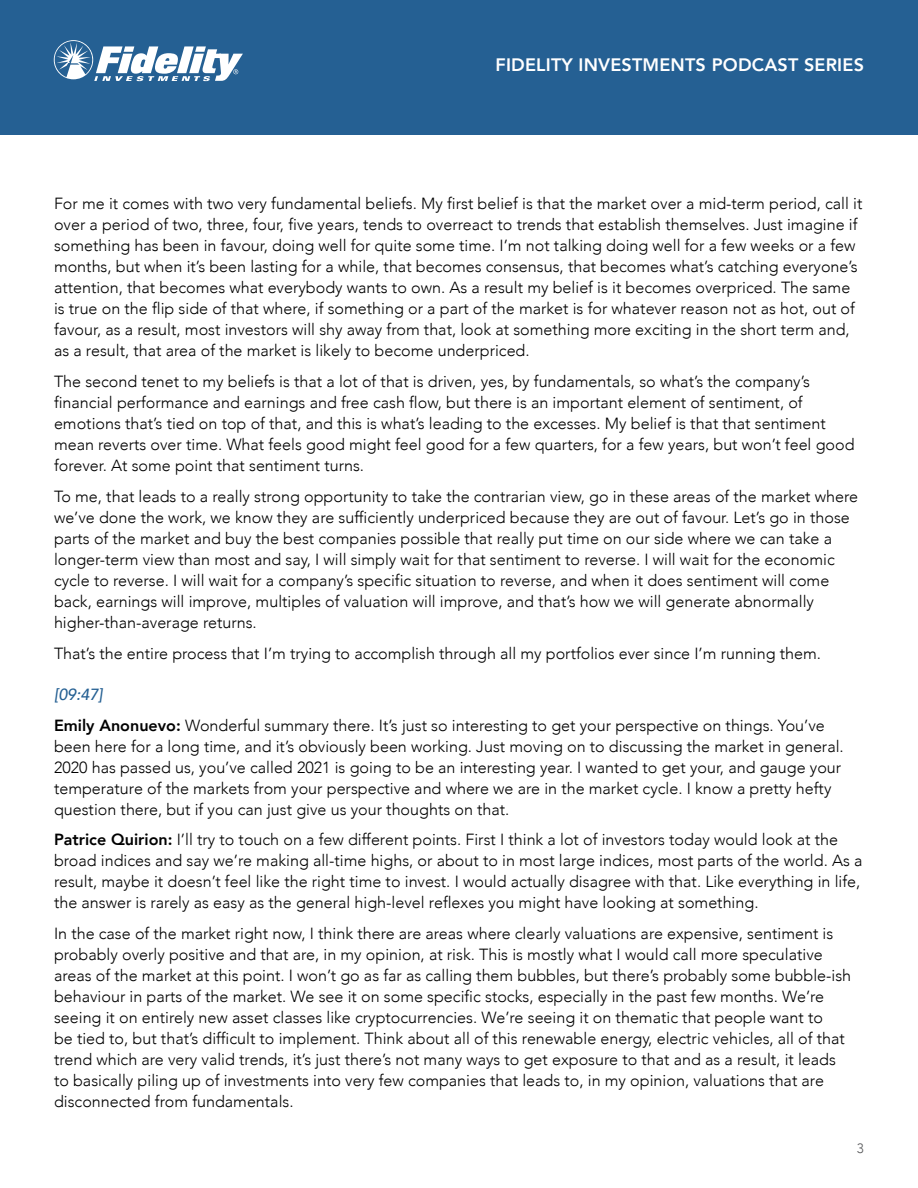
<style>
.page{position:relative;width:918px;height:1188px;background:#fff}
.page>*{position:absolute;margin:0;border:0;box-sizing:border-box;transform-origin:0 0}
.t1{font:800 18px "Avenir";letter-spacing:.01em;color:#fff}
.t2{font:300 16.2px/21px "Avenir";color:#000}
.t3{font:300 13.5px "Avenir";color:#58595b}
.s1{font-weight:500;font-style:italic;color:#256093}
.s2{font-weight:800}
</style>
<div class="page">
<div style="left:0;top:0;width:918px;height:135px;background:#256093"></div>
<svg style="left:54px;top:40px;width:189px;height:41px"></svg>
<p class="t1" style="left:496px;top:50px;width:370px">FIDELITY INVESTMENTS PODCAST SERIES</p>
<p class="t2" style="left:54px;top:193px;width:810px">For me it comes with two very fundamental beliefs. My first belief is that the market over a mid-term period, call it over a period of two, three, four, five years, tends to overreact to trends that establish themselves. Just imagine if something has been in favour, doing well for quite some time. I’m not talking doing well for a few weeks or a few months, but when it’s been lasting for a while, that becomes consensus, that becomes what’s catching everyone’s attention, that becomes what everybody wants to own. As a result my belief is it becomes overpriced. The same is true on the flip side of that where, if something or a part of the market is for whatever reason not as hot, out of favour, as a result, most investors will shy away from that, look at something more exciting in the short term and, as a result, that area of the market is likely to become underpriced.</p>
<p class="t2" style="left:54px;top:371px;width:802px">The second tenet to my beliefs is that a lot of that is driven, yes, by fundamentals, so what’s the company’s financial performance and earnings and free cash flow, but there is an important element of sentiment, of emotions that’s tied on top of that, and this is what’s leading to the excesses. My belief is that that sentiment mean reverts over time. What feels good might feel good for a few quarters, for a few years, but won’t feel good forever. At some point that sentiment turns.</p>
<p class="t2" style="left:54px;top:486px;width:806px">To me, that leads to a really strong opportunity to take the contrarian view, go in these areas of the market where we’ve done the work, we know they are sufficiently underpriced because they are out of favour. Let’s go in those parts of the market and buy the best companies possible that really put time on our side where we can take a longer-term view than most and say, I will simply wait for that sentiment to reverse. I will wait for the economic cycle to reverse. I will wait for a company’s specific situation to reverse, and when it does sentiment will come back, earnings will improve, multiples of valuation will improve, and that’s how we will generate abnormally higher-than-average returns.</p>
<p class="t2" style="left:54px;top:643px;width:769px">That’s the entire process that I’m trying to accomplish through all my portfolios ever since I’m running them.</p>
<p class="t2" style="left:54px;top:679px;width:772px;line-height:30.8px"><span class="s1">[09:47]<br></span><span class="s2">Emily Anonuevo:</span> Wonderful summary there. It’s just so interesting to get your perspective on things. You’ve</p>
<p class="t2" style="left:54px;top:736px;width:791px">been here for a long time, and it’s obviously been working. Just moving on to discussing the market in general.<br>2020 has passed us, you’ve called 2021 is going to be an interesting year. I wanted to get your, and gauge your temperature of the markets from your perspective and where we are in the market cycle. I know a pretty hefty question there, but if you can just give us your thoughts on that.</p>
<p class="t2" style="left:54px;top:829px;width:810px"><span class="s2">Patrice Quirion:</span> I’ll try to touch on a few different points. First I think a lot of investors today would look at the broad indices and say we’re making all-time highs, or about to in most large indices, most parts of the world. As a result, maybe it doesn’t feel like the right time to invest. I would actually disagree with that. Like everything in life, the answer is rarely as easy as the general high-level reflexes you might have looking at something.</p>
<p class="t2" style="left:54px;top:923px;width:799px">In the case of the market right now, I think there are areas where clearly valuations are expensive, sentiment is probably overly positive and that are, in my opinion, at risk. This is mostly what I would call more speculative areas of the market at this point. I won’t go as far as calling them bubbles, but there’s probably some bubble-ish behaviour in parts of the market. We see it on some specific stocks, especially in the past few months. We’re seeing it on entirely new asset classes like cryptocurrencies. We’re seeing it on thematic that people want to<br>be tied to, but that’s difficult to implement. Think about all of this renewable energy, electric vehicles, all of that trend which are very valid trends, it’s just there’s not many ways to get exposure to that and as a result, it leads to basically piling up of investments into very few companies that leads to, in my opinion, valuations that are disconnected from fundamentals.</p>
<p class="t3" style="left:857px;top:1140px;width:9px">3</p>
</div>
